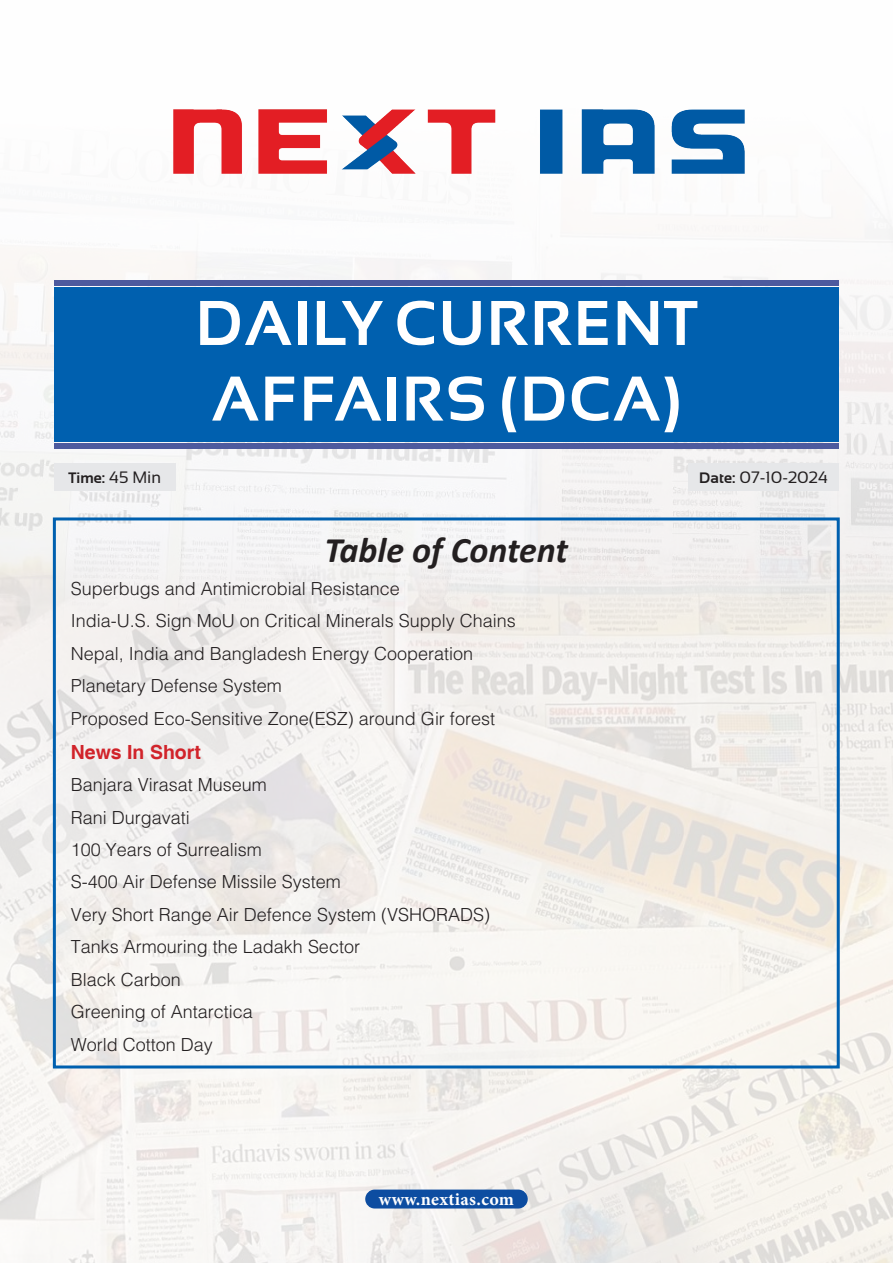
<style>
.page{position:relative;width:893px;height:1263px;background:#fff}
.page>*{position:absolute;margin:0;border:0;box-sizing:border-box;transform-origin:0 0}
.H-2{font:700 63px/75.6px "Sansation";letter-spacing:.02em;color:#fff}
.body{font:italic 700 36px "Calibri";color:#231f20}
.body-2{font:700 19.5px "Helvetica";color:#d1232a}
.body-3{font:300 18px "Helvetica";color:#231f20}
.H-2-2{font:700 18px "Minion Pro";letter-spacing:.02em;color:#fff}
.t1{font:16.5px "Sansation";color:#231f20}
.t2{font:700 15px "Sansation";color:#231f20}
.s1{font-weight:400;font-size:16.5px}
.s2{font-weight:700;font-size:15px}
</style>
<div class="page">
<img style="left:0;top:109px;width:893px;height:425px">
<img style="left:0;top:534px;width:893px;height:729px">
<img style="left:174px;top:109px;width:570px;height:64px">
<div style="left:54px;top:287px;width:785px;height:154px;background:#0060af"></div>
<div style="left:54px;top:443px;width:785px;height:5px;background:#4d5a9e"></div>
<div style="left:54px;top:280px;width:785px;height:6px;background:#4d5a9e"></div>
<div style="left:53px;top:517px;width:787px;height:551px;border:3px solid #0060af"></div>
<div style="left:54px;top:463px;width:122px;height:27px;background:#e6e7e9"></div>
<div style="left:365px;top:1189px;width:163px;height:19px;background:#0d4da1;border-radius:9px"></div>
<div style="left:688px;top:463px;width:151px;height:27px;background:#e6e7e9"></div>
<p class="t2" style="left:69px;top:469px;width:94px">Time: <span class="s1">45 Min</span></p>
<p class="H-2" style="left:196px;top:285px;width:503px">DAILY CURRENT<br>AFFAIRS (DCA)</p>
<p class="t1" style="left:699px;top:468px;width:130px"><span class="s2">Date:</span> 07-10-2024</p>
<p class="body" style="left:324px;top:525px;width:245px">Table of Content</p>
<p class="body-3" style="left:71px;top:577px;width:331px">Superbugs and Antimicrobial Resistance</p>
<p class="body-3" style="left:71px;top:610px;width:447px">India-U.S. Sign MoU on Critical Minerals Supply Chains</p>
<p class="body-3" style="left:71px;top:642px;width:404px">Nepal, India and Bangladesh Energy Cooperation</p>
<p class="body-3" style="left:71px;top:674px;width:213px">Planetary Defense System</p>
<p class="body-3" style="left:71px;top:707px;width:426px">Proposed Eco-Sensitive Zone(ESZ) around Gir forest</p>
<p class="body-2" style="left:71px;top:740px;width:132px">News In Short</p>
<p class="body-3" style="left:71px;top:774px;width:198px">Banjara Virasat Museum</p>
<p class="body-3" style="left:71px;top:806px;width:121px">Rani Durgavati</p>
<p class="body-3" style="left:71px;top:838px;width:193px">100 Years of Surrealism</p>
<p class="body-3" style="left:71px;top:871px;width:272px">S-400 Air Defense Missile System</p>
<p class="body-3" style="left:71px;top:903px;width:421px">Very Short Range Air Defence System (VSHORADS)</p>
<p class="body-3" style="left:71px;top:936px;width:291px">Tanks Armouring the Ladakh Sector</p>
<p class="body-3" style="left:71px;top:968px;width:112px">Black Carbon</p>
<p class="body-3" style="left:71px;top:1000px;width:184px">Greening of Antarctica</p>
<p class="body-3" style="left:71px;top:1033px;width:144px">World Cotton Day</p>
<p class="H-2-2" style="left:379px;top:1186px;width:137px">www.nextias.com</p>
</div>
